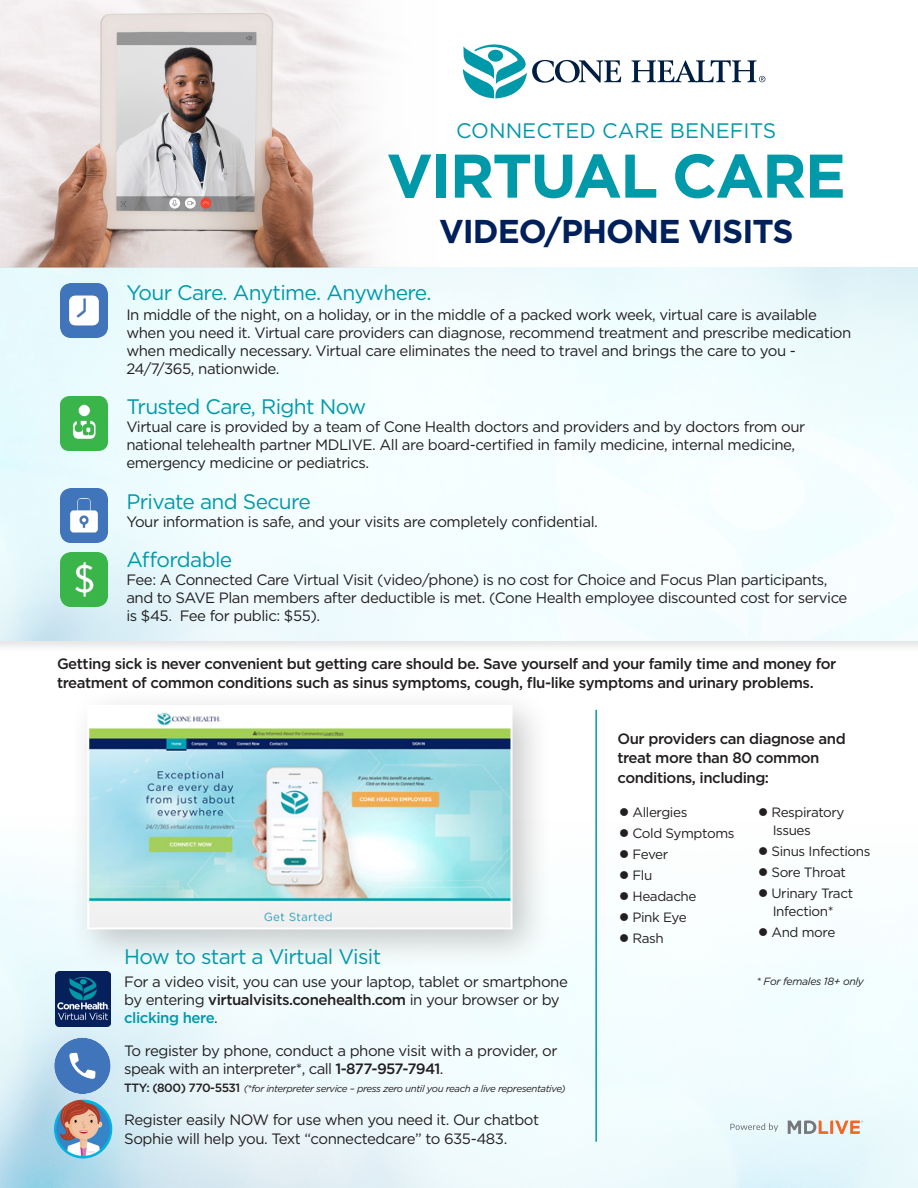
<style>
.page{position:relative;width:918px;height:1188px;background:#fff}
.page>*{position:absolute;margin:0;border:0;box-sizing:border-box;transform-origin:0 0}
.t1{font:700 61.5px "Gotham";letter-spacing:-.03em;color:#0099a9}
.t2{font:700 33px "Gotham";letter-spacing:-.03em;color:#00205b}
.t3{font:21px "Gotham";letter-spacing:-.03em;color:#0099a9}
.t4{font:21px "Gotham";color:#0099a9}
.t5{font:15px/18px "Gotham";letter-spacing:-.03em;color:#231f20}
.t6{font:500 15px/19.5px "Gotham";letter-spacing:-.03em;color:#231f20}
.t7{font:13.5px "Gotham";letter-spacing:-.03em;color:#231f20}
.t8{font:italic 10.5px "Gotham";letter-spacing:-.03em;color:#231f20}
.t9{font:italic 9.75px "Gotham";letter-spacing:-.04em;color:#231f20}
.s1{font-weight:500}
.s2{font-weight:500;color:#0099a9}
.s3{font-weight:500;font-style:normal;font-size:12px}
</style>
<div class="page">
<img style="left:0;top:989px;width:918px;height:199px">
<div style="left:0;top:816px;width:918px;height:173px;background:#f8fefe"></div>
<img style="left:0;top:0;width:326px;height:265px">
<svg style="left:463px;top:44px;width:158px;height:54px"></svg>
<svg style="left:632px;top:60px;width:133px;height:22px"></svg>
<div style="left:68px;top:686px;width:485px;height:284px;background:#231f20;opacity:.25"></div>
<img style="left:90px;top:712px;width:420px;height:214px">
<div style="left:87px;top:705px;width:426px;height:224px;border:2px solid #fff"></div>
<div style="left:0;top:265px;width:918px;height:388px;background:#231f20;opacity:.25"></div>
<img style="left:0;top:268px;width:918px;height:372px">
<img style="left:60px;top:283px;width:47px;height:54px">
<img style="left:60px;top:397px;width:47px;height:54px">
<img style="left:60px;top:488px;width:47px;height:54px">
<img style="left:60px;top:553px;width:47px;height:53px">
<svg style="left:550px;top:433px;width:76px;height:207px"></svg>
<svg style="left:626px;top:422px;width:292px;height:218px"></svg>
<hr style="left:595px;top:710px;width:2px;height:432px;background:#0099a9">
<svg style="left:788px;top:1121px;width:75px;height:13px"></svg>
<svg style="left:730px;top:1123px;width:48px;height:9px"></svg>
<img style="left:54px;top:1099px;width:58px;height:60px;border-radius:29px">
<img style="left:55px;top:971px;width:56px;height:56px">
<svg style="left:54px;top:1038px;width:57px;height:56px"></svg>
<p class="t4" style="left:456px;top:117px;width:322px">CONNECTED CARE BENEFITS</p>
<p class="t1" style="left:387px;top:135px;width:461px">VIRTUAL CARE</p>
<p class="t2" style="left:439px;top:209px;width:356px">VIDEO/PHONE VISITS</p>
<p class="t3" style="left:126px;top:279px;width:307px">Your Care. Anytime. Anywhere.</p>
<p class="t5" style="left:126px;top:305px;width:726px">In middle of the night, on a holiday, or in the middle of a packed work week, virtual care is available when you need it. Virtual care providers can diagnose, recommend treatment and prescribe medication when medically necessary. Virtual care eliminates the need to travel and brings the care to you - 24/7/365, nationwide.</p>
<p class="t3" style="left:126px;top:393px;width:241px">Trusted Care, Right Now</p>
<p class="t5" style="left:126px;top:418px;width:680px">Virtual care is provided by a team of Cone Health doctors and providers and by doctors from our national telehealth partner MDLIVE. All are board-certified in family medicine, internal medicine, emergency medicine or pediatrics.</p>
<p class="t3" style="left:126px;top:488px;width:186px">Private and Secure</p>
<p class="t5" style="left:126px;top:512px;width:473px">Your information is safe, and your visits are completely confidential.</p>
<p class="t3" style="left:126px;top:546px;width:107px">Affordable</p>
<p class="t5" style="left:126px;top:571px;width:723px">Fee: A Connected Care Virtual Visit (video/phone) is no cost for Choice and Focus Plan participants, and to SAVE Plan members after deductible is met. (Cone Health employee discounted cost for service is $45. Fee for public: $55).</p>
<p class="t6" style="left:57px;top:653px;width:781px">Getting sick is never convenient but getting care should be. Save yourself and your family time and money for treatment of common conditions such as sinus symptoms, cough, flu-like symptoms and urinary problems.</p>
<p class="t6" style="left:617px;top:728px;width:230px">Our providers can diagnose and treat more than 80 common conditions, including:</p>
<p class="t3" style="left:124px;top:943px;width:259px">How to start a Virtual Visit</p>
<p class="t5" style="left:124px;top:972px;width:445px">For a video visit, you can use your laptop, tablet or smartphone by entering <span class="s1">virtualvisits.conehealth.com</span> in your browser or by <span class="s2">clicking here</span>.</p>
<p class="t5" style="left:124px;top:1041px;width:435px">To register by phone, conduct a phone visit with a provider, or speak with an interpreter*, call <span class="s1">1-877-957-7941</span>.</p>
<p class="t9" style="left:124px;top:1082px;width:443px"><span class="s3">TTY: (800) 770-5531</span> (*for interpreter service – press zero until you reach a live representative)</p>
<p class="t5" style="left:124px;top:1109px;width:417px;line-height:19.5px">Register easily NOW for use when you need it. Our chatbot<br>Sophie will help you. Text “connectedcare” to 635-483.</p>
<p class="t7" style="left:619px;top:804px;width:70px">● Allergies</p>
<p class="t7" style="left:619px;top:825px;width:117px">● Cold Symptoms</p>
<p class="t7" style="left:619px;top:846px;width:50px">● Fever</p>
<p class="t7" style="left:619px;top:867px;width:35px">● Flu</p>
<p class="t7" style="left:619px;top:888px;width:79px">● Headache</p>
<p class="t7" style="left:619px;top:909px;width:69px">● Pink Eye</p>
<p class="t7" style="left:619px;top:930px;width:46px">● Rash</p>
<p class="t7" style="left:758px;top:804px;width:88px">● Respiratory</p>
<p class="t7" style="left:773px;top:822px;width:40px">Issues</p>
<p class="t7" style="left:758px;top:843px;width:114px">● Sinus Infections</p>
<p class="t7" style="left:758px;top:864px;width:89px">● Sore Throat</p>
<p class="t7" style="left:758px;top:885px;width:97px">● Urinary Tract</p>
<p class="t7" style="left:773px;top:903px;width:62px">Infection*</p>
<p class="t7" style="left:758px;top:924px;width:79px">● And more</p>
<p class="t8" style="left:757px;top:974px;width:109px">* For females 18+ only</p>
</div>
